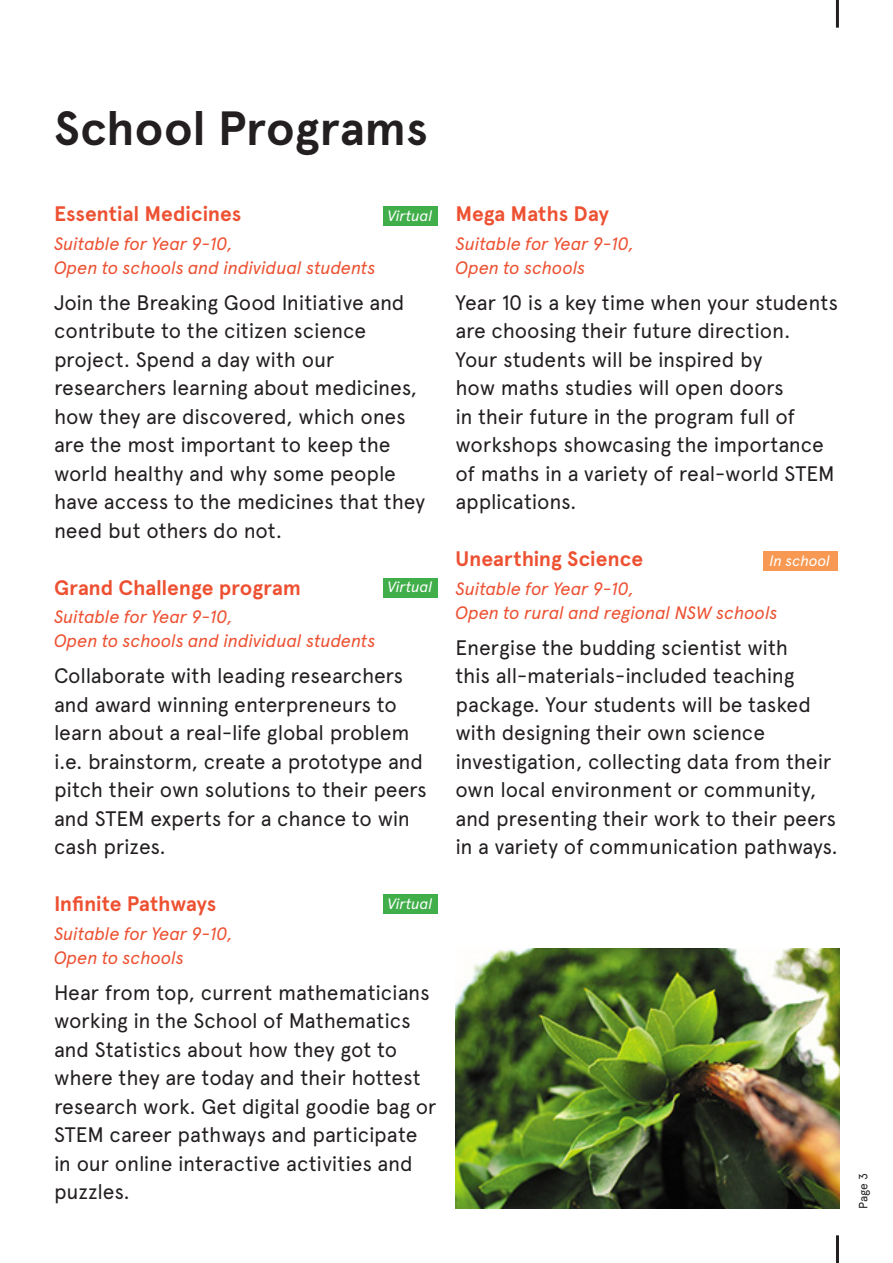
<style>
.page{position:relative;width:893px;height:1263px;background:#fff}
.page>*{position:absolute;margin:0;border:0;box-sizing:border-box;transform-origin:0 0}
.t1{font:700 48px "Apercu Pro";color:#231f20}
.t2{font:21px/28.5px "Apercu Pro";letter-spacing:-.01em;color:#231f20}
.t3{font:700 21px "Apercu Pro";letter-spacing:-.005em;color:#ed5132}
.t4{font:italic 18px "Apercu Pro";letter-spacing:-.015em;color:#ed5132}
.t5{font:italic 15px "Apercu Pro";letter-spacing:-.015em;color:#fff}
.t6{font:12px "Apercu Pro";color:#231f20}
</style>
<div class="page">
<hr style="left:836px;top:0;width:3px;height:28px;background:#231f20">
<hr style="left:836px;top:1235px;width:3px;height:28px;background:#231f20">
<img style="left:456px;top:948px;width:384px;height:261px">
<div style="left:383px;top:206px;width:55px;height:20px;background:#40ae49"></div>
<div style="left:383px;top:578px;width:55px;height:19px;background:#40ae49"></div>
<div style="left:383px;top:894px;width:55px;height:20px;background:#40ae49"></div>
<div style="left:763px;top:551px;width:74px;height:20px;background:#f79952"></div>
<p class="t1" style="left:54px;top:92px;width:375px">School Programs</p>
<p class="t3" style="left:54px;top:198px;width:189px">Essential Medicines</p>
<p class="t4" style="left:54px;top:230px;width:181px">Suitable for Year 9-10,</p>
<p class="t4" style="left:54px;top:254px;width:323px">Open to schools and individual students</p>
<p class="t2" style="left:54px;top:287px;width:373px">Join the Breaking Good Initiative and contribute to the citizen science project. Spend a day with our researchers learning about medicines, how they are discovered, which ones are the most important to keep the world healthy and why some people have access to the medicines that they need but others do not.</p>
<p class="t5" style="left:388px;top:204px;width:46px">Virtual</p>
<p class="t3" style="left:54px;top:571px;width:249px">Grand Challenge program</p>
<p class="t4" style="left:54px;top:603px;width:181px">Suitable for Year 9-10,</p>
<p class="t4" style="left:54px;top:627px;width:323px">Open to schools and individual students</p>
<p class="t2" style="left:54px;top:660px;width:374px">Collaborate with leading researchers and award winning enterpreneurs to learn about a real-life global problem i.e. brainstorm, create a prototype and pitch their own solutions to their peers and STEM experts for a chance to win cash prizes.</p>
<p class="t3" style="left:54px;top:888px;width:164px">Infinite Pathways</p>
<p class="t4" style="left:54px;top:920px;width:181px">Suitable for Year 9-10,</p>
<p class="t4" style="left:54px;top:944px;width:131px">Open to schools</p>
<p class="t2" style="left:54px;top:977px;width:384px">Hear from top, current mathematicians working in the School of Mathematics and Statistics about how they got to where they are today and their hottest research work. Get digital goodie bag or STEM career pathways and participate in our online interactive activities and puzzles.</p>
<p class="t5" style="left:388px;top:576px;width:46px">Virtual</p>
<p class="t5" style="left:388px;top:892px;width:46px">Virtual</p>
<p class="t3" style="left:455px;top:198px;width:155px">Mega Maths Day</p>
<p class="t4" style="left:455px;top:230px;width:181px">Suitable for Year 9-10,</p>
<p class="t4" style="left:455px;top:254px;width:131px">Open to schools</p>
<p class="t2" style="left:455px;top:287px;width:384px">Year 10 is a key time when your students are choosing their future direction.<br>Your students will be inspired by<br>how maths studies will open doors<br>in their future in the program full of workshops showcasing the importance of maths in a variety of real-world STEM applications.</p>
<p class="t3" style="left:455px;top:543px;width:189px">Unearthing Science</p>
<p class="t4" style="left:455px;top:575px;width:181px">Suitable for Year 9-10,</p>
<p class="t4" style="left:455px;top:599px;width:324px">Open to rural and regional NSW schools</p>
<p class="t2" style="left:455px;top:632px;width:384px">Energise the budding scientist with<br>this all-materials-included teaching package. Your students will be tasked with designing their own science investigation, collecting data from their own local environment or community, and presenting their work to their peers in a variety of communication pathways.</p>
<p class="t5" style="left:770px;top:549px;width:62px">In school</p>
<p class="t6" style="left:854px;top:1209px;width:38px;rotate:-90deg">Page 3</p>
</div>
